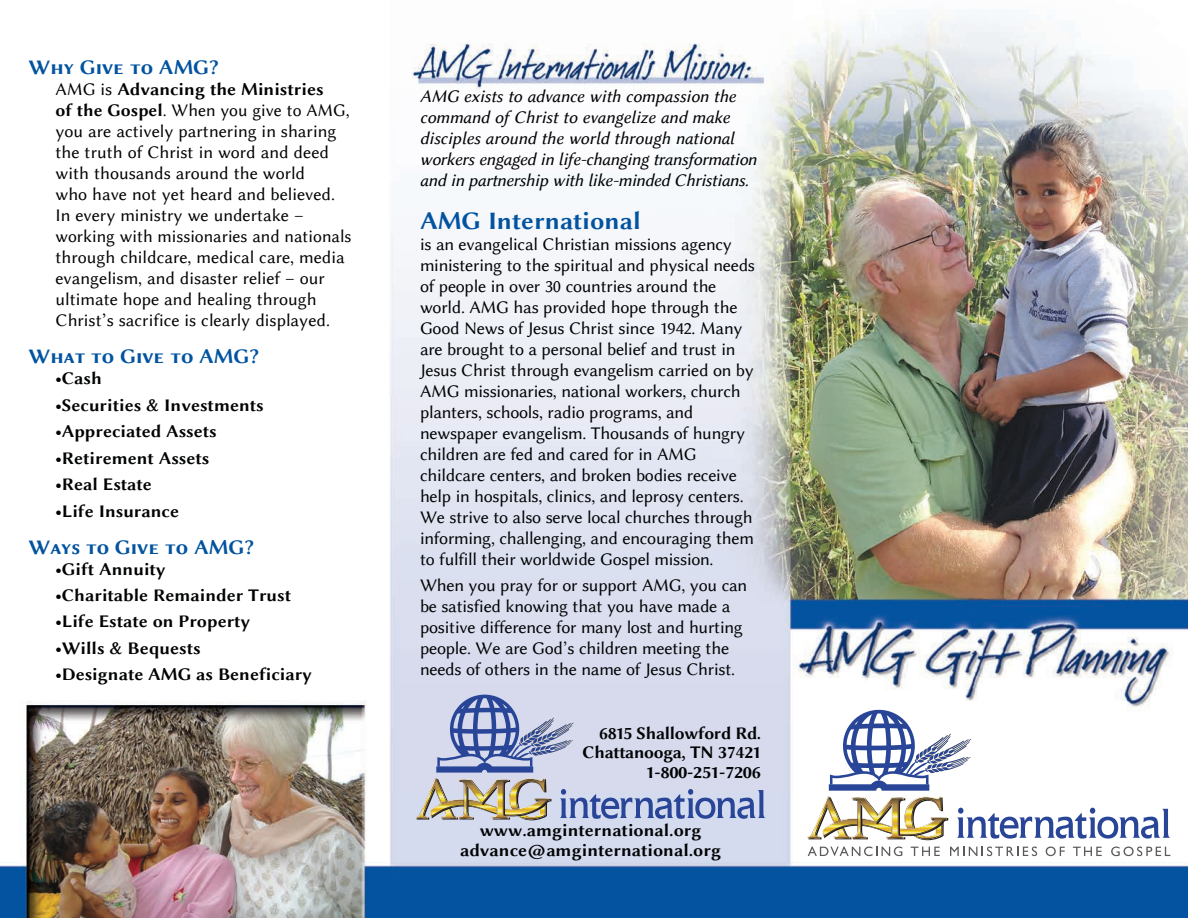
<style>
.page{position:relative;width:1188px;height:918px;background:#fff}
.page>*{position:absolute;margin:0;border:0;box-sizing:border-box;transform-origin:0 0}
.t1{font:25.5px "Lin Biolinum B";color:#0153a0}
.t2{font:21px "Lin Biolinum Capitals B";color:#0153a0}
.t3{font:18px/21px "Lin Biolinum";letter-spacing:-.015em;color:#010203}
.t4{font:18px/19.5px "Lin Biolinum B";color:#010203;text-align:center}
.t5{font:18px/21px "Lin Biolinum I";color:#010203}
.s1{font-family:"Lin Biolinum"}
.s2{font-family:"Lin Biolinum B"}
</style>
<div class="page">
<img style="left:0;top:17px;width:1188px;height:901px">
<svg style="left:829px;top:710px;width:142px;height:81px"></svg>
<svg style="left:957px;top:808px;width:213px;height:31px"></svg>
<svg style="left:808px;top:847px;width:94px;height:9px"></svg>
<svg style="left:911px;top:847px;width:29px;height:9px"></svg>
<svg style="left:950px;top:847px;width:87px;height:9px"></svg>
<svg style="left:1046px;top:847px;width:19px;height:9px"></svg>
<svg style="left:1073px;top:847px;width:29px;height:9px"></svg>
<svg style="left:1111px;top:847px;width:59px;height:9px"></svg>
<img style="left:807px;top:797px;width:141px;height:43px">
<svg style="left:415px;top:695px;width:351px;height:125px;background:#bcc1d7"></svg>
<p class="t2" style="left:28px;top:56px;width:192px">Why Give to AMG?</p>
<p class="t4" style="left:56px;top:80px;width:270px"><span class="s1">AMG is</span> Advancing the Ministries</p>
<p class="t3" style="left:56px;top:100px;width:297px"><span class="s2">of the Gospel</span>. When you give to AMG, you are actively partnering in sharing the truth of Christ in word and deed with thousands around the world<br>who have not yet heard and believed.<br>In every ministry we undertake – working with missionaries and nationals through childcare, medical care, media evangelism, and disaster relief – our ultimate hope and healing through Christ’s sacrifice is clearly displayed.</p>
<p class="t2" style="left:28px;top:345px;width:232px">What to Give to AMG?</p>
<p class="t4" style="left:56px;top:369px;width:48px">•Cash</p>
<p class="t4" style="left:56px;top:395px;width:210px">•Securities &amp; Investments</p>
<p class="t4" style="left:56px;top:422px;width:163px">•Appreciated Assets</p>
<p class="t4" style="left:56px;top:448px;width:155px">•Retirement Assets</p>
<p class="t4" style="left:56px;top:475px;width:98px">•Real Estate</p>
<p class="t4" style="left:56px;top:501px;width:125px">•Life Insurance</p>
<p class="t2" style="left:28px;top:535px;width:227px">Ways to Give to AMG?</p>
<p class="t4" style="left:56px;top:559px;width:112px">•Gift Annuity</p>
<p class="t4" style="left:56px;top:585px;width:237px">•Charitable Remainder Trust</p>
<p class="t4" style="left:56px;top:612px;width:197px">•Life Estate on Property</p>
<p class="t4" style="left:56px;top:638px;width:147px">•Wills &amp; Bequests</p>
<p class="t4" style="left:56px;top:665px;width:258px">•Designate AMG as Beneficiary</p>
<p class="t5" style="left:420px;top:86px;width:338px">AMG exists to advance with compassion the command of Christ to evangelize and make disciples around the world through national workers engaged in life-changing transformation and in partnership with like-minded Christians.</p>
<h1 class="t1" style="left:420px;top:206px;width:222px">AMG International</h1>
<p class="t3" style="left:420px;top:233px;width:337px">is an evangelical Christian missions agency ministering to the spiritual and physical needs of people in over 30 countries around the world. AMG has provided hope through the Good News of Jesus Christ since 1942. Many are brought to a personal belief and trust in Jesus Christ through evangelism carried on by AMG missionaries, national workers, church planters, schools, radio programs, and newspaper evangelism. Thousands of hungry children are fed and cared for in AMG childcare centers, and broken bodies receive help in hospitals, clinics, and leprosy centers.<br>We strive to also serve local churches through informing, challenging, and encouraging them to fulfill their worldwide Gospel mission.</p>
<p class="t3" style="left:420px;top:575px;width:329px">When you pray for or support AMG, you can be satisfied knowing that you have made a positive difference for many lost and hurting people. We are God’s children meeting the needs of others in the name of Jesus Christ.</p>
<p class="t4" style="left:583px;top:723px;width:180px;text-align:right">6815 Shallowford Rd.<br>Chattanooga, TN 37421<br>1-800-251-7206</p>
<p class="t4" style="left:460px;top:821px;width:262px">www.amginternational.org advance@amginternational.org</p>
</div>
